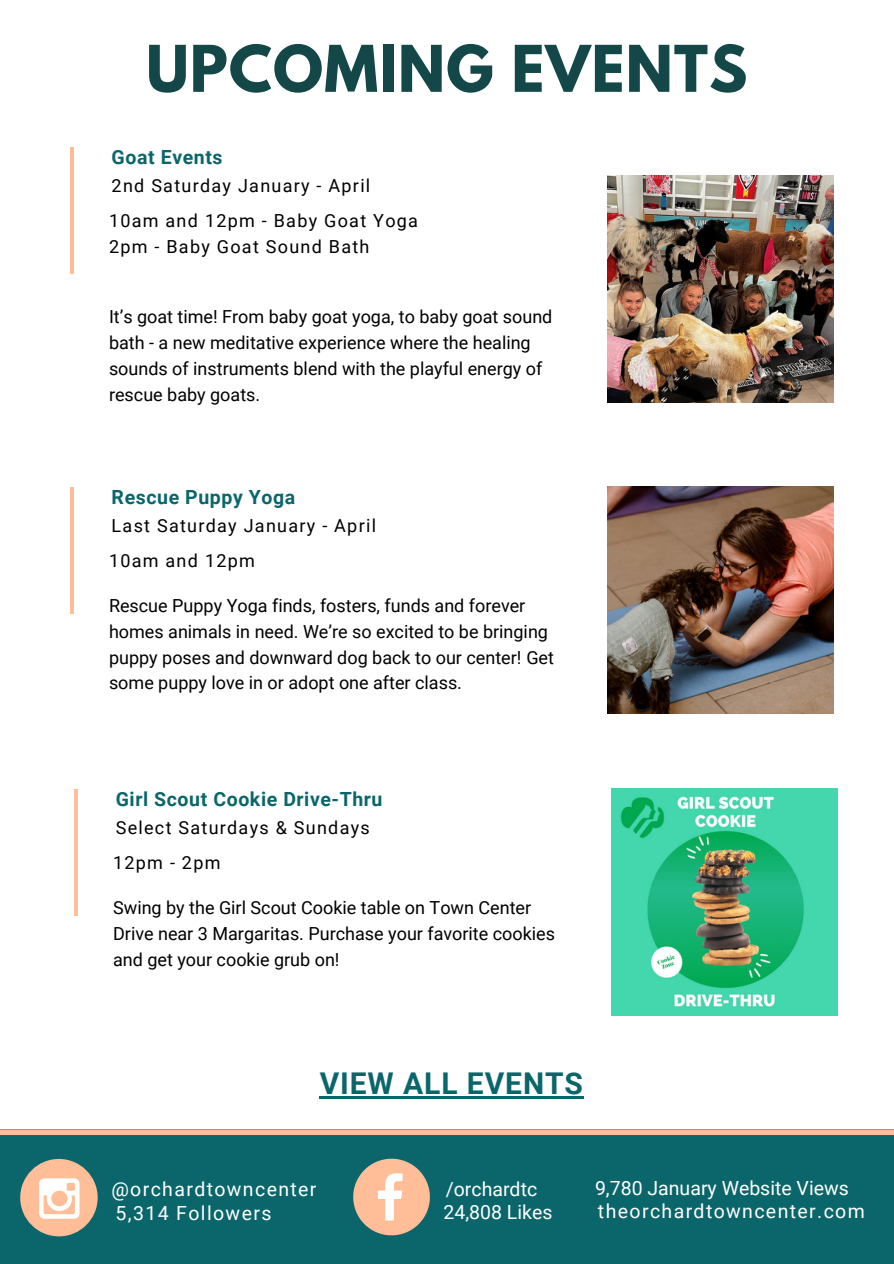
<style>
.page{position:relative;width:894px;height:1264px;background:#fff}
.page>*{position:absolute;margin:0;border:0;box-sizing:border-box;transform-origin:0 0}
.t1{font:700 57px "League Spartan";letter-spacing:.02em;color:#144747}
.t2{font:700 30px "Roboto";letter-spacing:.03em;color:#0a666b}
.t3{font:19.5px "Roboto";letter-spacing:.07em;color:#fff}
.t4{font:700 19.5px "Roboto";letter-spacing:.03em;color:#0a666b}
.t5{font:19.5px "Roboto";color:#fff}
.t6{font:18px/25.8px "Roboto";color:#000}
.t7{font:18px "Roboto";letter-spacing:.07em;color:#000}
</style>
<div class="page">
<hr style="left:71px;top:147px;width:3px;height:127px;background:#ffbe98">
<div style="left:0;top:1129px;width:893px;height:134px;background:#0a666b"></div>
<svg style="left:353px;top:1158px;width:77px;height:77px"></svg>
<div style="left:20px;top:1158px;width:78px;height:78px;background:#ffbe98;border-radius:50%"></div>
<svg style="left:39px;top:1178px;width:40px;height:40px"></svg>
<div style="left:0;top:1129px;width:893px;height:5px;background:#ffbe98"></div>
<hr style="left:71px;top:487px;width:3px;height:126px;background:#ffbe98">
<hr style="left:319px;top:1096px;width:264px;height:2px;background:#0a666b">
<img style="left:607px;top:487px;width:226px;height:226px">
<img style="left:607px;top:176px;width:226px;height:226px">
<hr style="left:75px;top:788px;width:3px;height:127px;background:#ffbe98">
<img style="left:611px;top:788px;width:226px;height:227px">
<h1 class="t1" style="left:146px;top:40px;width:602px">UPCOMING EVENTS</h1>
<h3 class="t4" style="left:112px;top:146px;width:112px">Goat Events</h3>
<p class="t7" style="left:112px;top:175px;width:260px">2nd Saturday January - April</p>
<p class="t7" style="left:109px;top:210px;width:310px">10am and 12pm - Baby Goat Yoga</p>
<h3 class="t7" style="left:109px;top:236px;width:262px">2pm - Baby Goat Sound Bath</h3>
<p class="t6" style="left:109px;top:304px;width:445px">It’s goat time! From baby goat yoga, to baby goat sound bath - a new meditative experience where the healing sounds of instruments blend with the playful energy of rescue baby goats.</p>
<p class="t4" style="left:112px;top:486px;width:185px">Rescue Puppy Yoga</p>
<p class="t7" style="left:112px;top:515px;width:266px">Last Saturday January - April</p>
<p class="t7" style="left:109px;top:550px;width:147px">10am and 12pm</p>
<p class="t6" style="left:109px;top:592px;width:446px">Rescue Puppy Yoga finds, fosters, funds and forever homes animals in need. We’re so excited to be bringing puppy poses and downward dog back to our center! Get some puppy love in or adopt one after class.</p>
<h2 class="t4" style="left:116px;top:787px;width:268px">Girl Scout Cookie Drive-Thru</h2>
<p class="t7" style="left:116px;top:816px;width:255px">Select Saturdays &amp; Sundays</p>
<p class="t6" style="left:113px;top:849px;width:109px">12pm - 2pm</p>
<p class="t6" style="left:113px;top:894px;width:443px">Swing by the Girl Scout Cookie table on Town Center<br>Drive near 3 Margaritas. Purchase your favorite cookies and get your cookie grub on!</p>
<p class="t2" style="left:319px;top:1066px;width:265px">VIEW ALL EVENTS</p>
<p class="t3" style="left:111px;top:1177px;width:207px">@orchardtowncenter</p>
<p class="t3" style="left:116px;top:1201px;width:157px">5,314 Followers</p>
<p class="t5" style="left:445px;top:1178px;width:93px">/orchardtc</p>
<h3 class="t5" style="left:443px;top:1201px;width:110px">24,808 Likes</h3>
<p class="t5" style="left:595px;top:1177px;width:255px">9,780 January Website Views</p>
<p class="t3" style="left:597px;top:1200px;width:268px">theorchardtowncenter.com</p>
</div>
